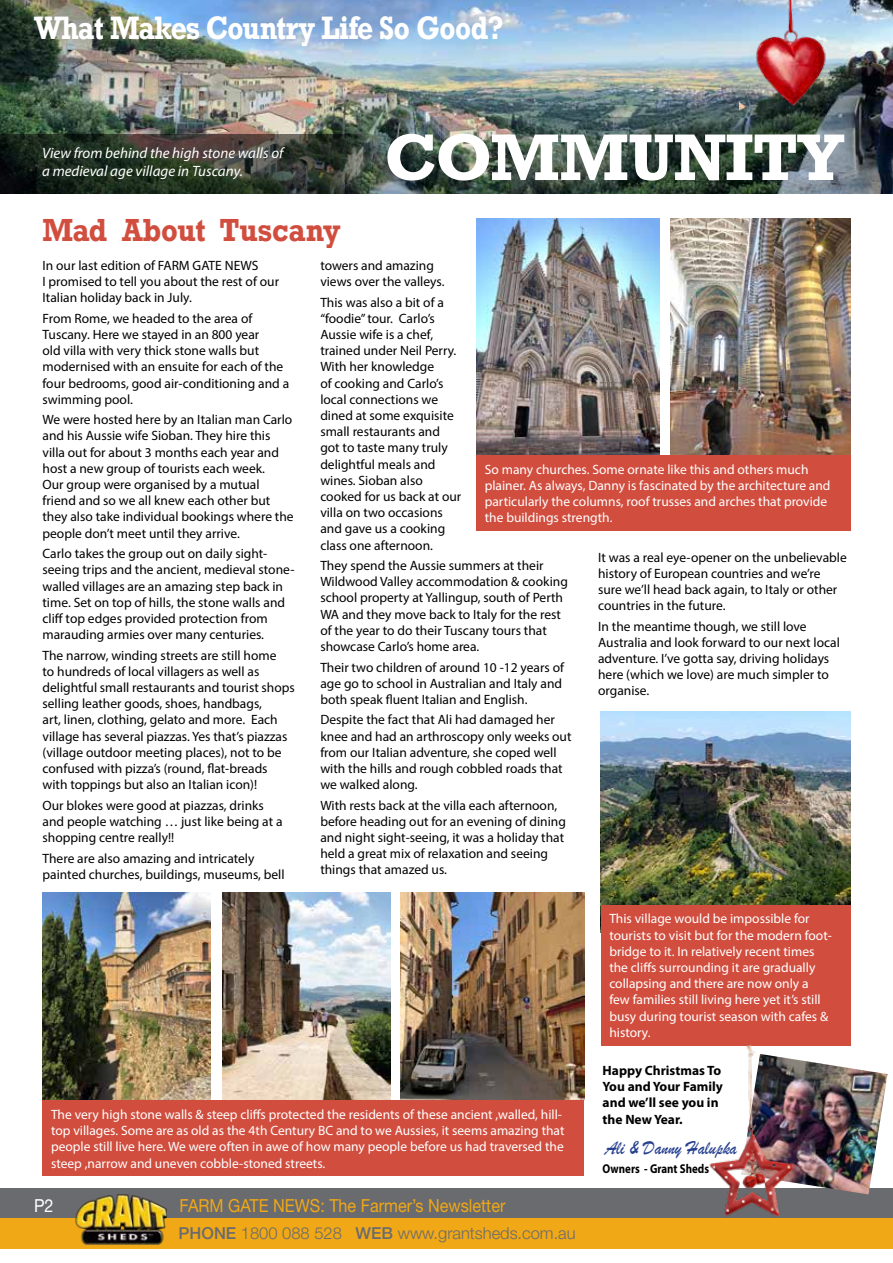
<style>
.page{position:relative;width:893px;height:1263px;background:#fff}
.page>*{position:absolute;margin:0;border:0;box-sizing:border-box;transform-origin:0 0}
.t1{font:700 61.8px "Rockwell";letter-spacing:-.01em;color:#fff}
.t2{font:700 30.45px "Rockwell";letter-spacing:-.02em;color:#fff;scale:.86 1}
.t3{font:700 30px "Rockwell";color:#d14e3f;scale:.91 1}
.t4{font:19.95px "Brush Script";color:#25408f;scale:.89 1}
.t5{font:18px "Helvetica Neue LT Std";color:#f0a816;scale:.9 1}
.t6{font:18px "Helvetica Neue LT Std";color:#fff;scale:.9 1}
.t7{font:300 16.5px "Helvetica Neue LT Std";color:#6a6b6e}
.t8{font:italic 15px/18px "Myriad Pro";color:#fff}
.t9{font:13.5px/16.2px "Myriad Pro";color:#000}
.t10{font:13.5px/16.2px "Myriad Pro";color:#fff}
.t11{font:700 13.5px/16.2px "Myriad Pro";color:#000}
.t12{font:700 12.9px "Myriad Pro";color:#000;scale:.85 1}
.s1{font-weight:500}
</style>
<div class="page">
<img style="left:0;top:0;width:893px;height:193px">
<div style="left:0;top:1210px;width:893px;height:39px;background:#f0a816"></div>
<div style="left:0;top:1188px;width:893px;height:30px;background:#6a6b6e"></div>
<img style="left:75px;top:1194px;width:92px;height:51px">
<svg style="left:0;top:134px;width:378px;height:59px;background:#2e362b"></svg>
<img style="left:222px;top:893px;width:168px;height:207px">
<img style="left:43px;top:893px;width:167px;height:207px">
<img style="left:800px;top:1060px;width:87px;height:134px">
<img style="left:476px;top:218px;width:184px;height:237px">
<img style="left:671px;top:218px;width:179px;height:237px">
<img style="left:601px;top:711px;width:249px;height:194px">
<img style="left:400px;top:893px;width:184px;height:207px">
<div style="left:43px;top:1100px;width:541px;height:76px;background:#d14e3f"></div>
<div style="left:601px;top:905px;width:249px;height:140px;background:#d14e3f"></div>
<div style="left:476px;top:455px;width:374px;height:76px;background:#d14e3f"></div>
<img style="left:740px;top:0;width:89px;height:142px">
<img style="left:694px;top:1044px;width:106px;height:172px">
<h2 class="t2" style="left:34px;top:9px;width:548px">What Makes Country Life So Good?</h2>
<p class="t8" style="left:42px;top:144px;width:243px">View from behind the high stone walls of a medieval age village in Tuscany.</p>
<h1 class="t1" style="left:384px;top:118px;width:461px">COMMUNITY</h1>
<h3 class="t3" style="left:43px;top:211px;width:329px">Mad About Tuscany</h3>
<p class="t9" style="left:43px;top:257px;width:238px">In our last edition of FARM GATE NEWS<br>I promised to tell you about the rest of our<br>Italian holiday back in July.</p>
<p class="t9" style="left:43px;top:310px;width:248px">From Rome, we headed to the area of Tuscany. Here we stayed in an 800 year<br>old villa with very thick stone walls but modernised with an ensuite for each of the four bedrooms, good air-conditioning and a swimming pool.</p>
<p class="t9" style="left:43px;top:411px;width:253px">We were hosted here by an Italian man Carlo and his Aussie wife Sioban. They hire this villa out for about 3 months each year and host a new group of tourists each week.<br>Our group were organised by a mutual friend and so we all knew each other but they also take individual bookings where the people don’t meet until they arrive.</p>
<p class="t9" style="left:43px;top:545px;width:253px">Carlo takes the group out on daily sight&shy;seeing trips and the ancient, medieval stone&shy;walled villages are an amazing step back in time. Set on top of hills, the stone walls and cliff top edges provided protection from marauding armies over many centuries.</p>
<p class="t9" style="left:43px;top:647px;width:254px">The narrow, winding streets are still home<br>to hundreds of local villagers as well as delightful small restaurants and tourist shops selling leather goods, shoes, handbags,<br>art, linen, clothing, gelato and more. Each village has several piazzas. Yes that’s piazzas (village outdoor meeting places), not to be confused with pizza’s (round, flat-breads with toppings but also an Italian icon)!</p>
<p class="t9" style="left:43px;top:797px;width:241px">Our blokes were good at piazzas, drinks and people watching … just like being at a shopping centre really!!</p>
<p class="t9" style="left:43px;top:850px;width:244px">There are also amazing and intricately painted churches, buildings, museums, bell</p>
<p class="t9" style="left:320px;top:257px;width:126px">towers and amazing views over the valleys.</p>
<p class="t9" style="left:320px;top:294px;width:142px">This was also a bit of a “foodie” tour. Carlo’s<br>Aussie wife is a chef, trained under Neil Perry.<br>With her knowledge<br>of cooking and Carlo’s local connections we dined at some exquisite small restaurants and got to taste many truly delightful meals and wines. Sioban also cooked for us back at our villa on two occasions and gave us a cooking class one afternoon.</p>
<p class="t9" style="left:320px;top:557px;width:249px">They spend the Aussie summers at their Wildwood Valley accommodation &amp; cooking school property at Yallingup, south of Perth WA and they move back to Italy for the rest of the year to do their Tuscany tours that showcase Carlo’s home area.</p>
<p class="t9" style="left:320px;top:659px;width:245px">Their two children of around 10 -12 years of age go to school in Australian and Italy and both speak fluent Italian and English.</p>
<p class="t9" style="left:320px;top:711px;width:253px">Despite the fact that Ali had damaged her knee and had an arthroscopy only weeks out from our Italian adventure, she coped well with the hills and rough cobbled roads that we walked along.</p>
<p class="t9" style="left:320px;top:797px;width:247px">With rests back at the villa each afternoon, before heading out for an evening of dining and night sight-seeing, it was a holiday that held a great mix of relaxation and seeing things that amazed us.</p>
<p class="t10" style="left:485px;top:461px;width:347px">So many churches. Some ornate like this and others much plainer. As always, Danny is fascinated by the architecture and particularly the columns, roof trusses and arches that provide the buildings strength.</p>
<p class="t9" style="left:598px;top:549px;width:250px">It was a real eye-opener on the unbelievable history of European countries and we’re sure we’ll head back again, to Italy or other countries in the future.</p>
<p class="t9" style="left:598px;top:618px;width:243px">In the meantime though, we still love Australia and look forward to our next local adventure. I’ve gotta say, driving holidays here (which we love) are much simpler to organise.</p>
<p class="t10" style="left:51px;top:1106px;width:515px">The very high stone walls &amp; steep cliffs protected the residents of these ancient ,walled, hill&shy;top villages. Some are as old as the 4th Century BC and to we Aussies, it seems amazing that people still live here. We were often in awe of how many people before us had traversed the steep ,narrow and uneven cobble-stoned streets.</p>
<h3 class="t6" style="left:34px;top:1195px;width:23px">P2</h3>
<h3 class="t5" style="left:180px;top:1195px;width:364px">FARM GATE NEWS: The Farmer’s Newsletter</h3>
<p class="t7" style="left:179px;top:1222px;width:399px"><span class="s1">PHONE</span> 1800 088 528 <span class="s1">WEB</span> www.grantsheds.com.au</p>
<p class="t10" style="left:609px;top:910px;width:224px">This village would be impossible for tourists to visit but for the modern foot&shy;bridge to it. In relatively recent times the cliffs surrounding it are gradually collapsing and there are now only a few families still living here yet it’s still busy during tourist season with cafes &amp; history.</p>
<p class="t11" style="left:603px;top:1062px;width:122px">Happy Christmas To<br>You and Your Family and we’ll see you in the New Year.</p>
<h3 class="t4" style="left:605px;top:1134px;width:150px">Ali &amp; Danny Halupka</h3>
<p class="t12" style="left:603px;top:1160px;width:127px">Owners - Grant Sheds</p>
</div>
